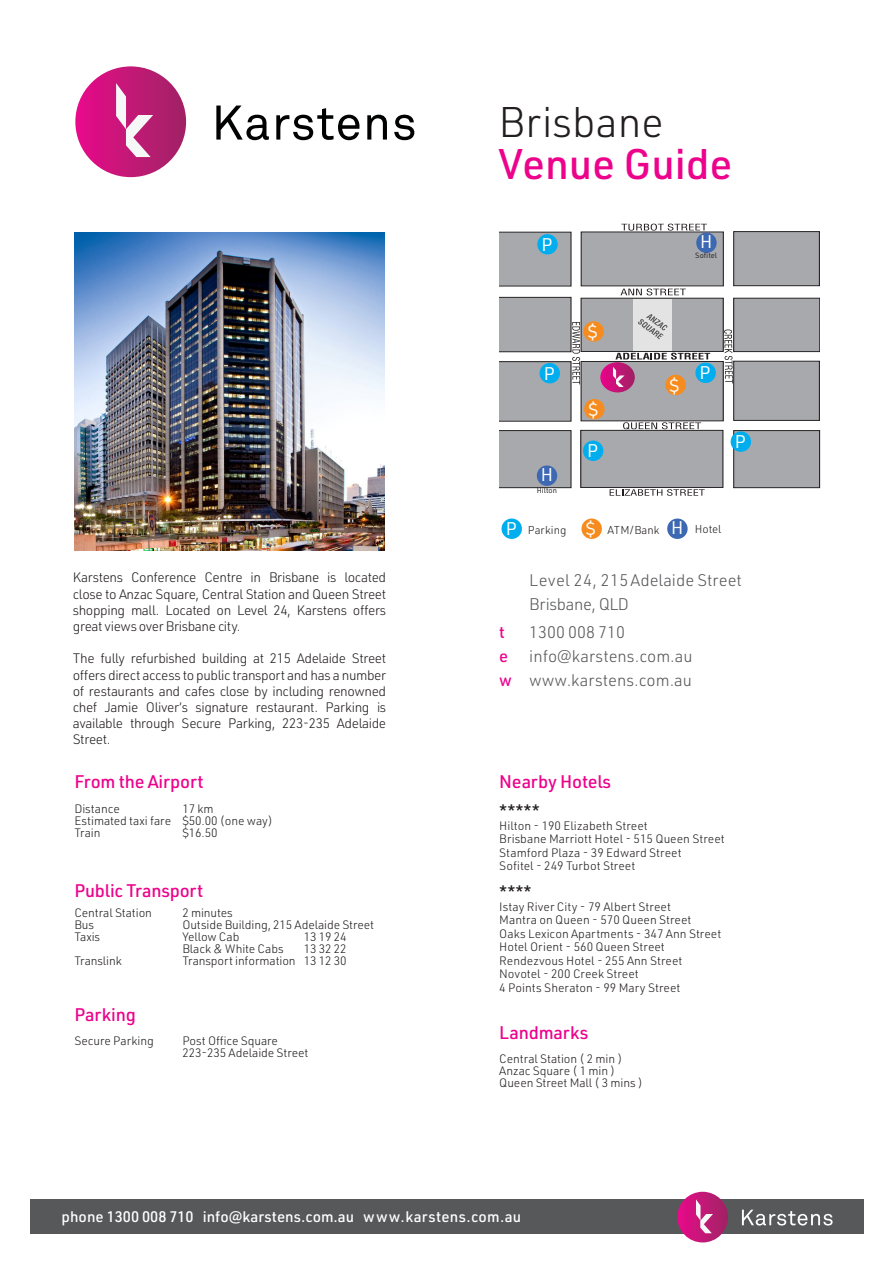
<style>
.page{position:relative;width:893px;height:1263px;background:#fff}
.page>*{position:absolute;margin:0;border:0;box-sizing:border-box;transform-origin:0 0}
.t1{font:500 42px/42px "URWDIN";color:#ed028c}
.t2{font:500 18px "URWDIN";letter-spacing:-.01em;color:#ed028c}
.t3{font:18px "URWDIN";color:#fff}
.t4{font:300 16.5px/24px "URWDIN";color:#57585a}
.t5{font:500 16.5px "URWDIN";color:#ed028c}
.t6{font:500 15px "URWDIN";color:#fff}
.t7{font:500 15px "URWDIN";color:#231f20}
.t8{font:300 13.5px/16.2px "URWDIN";letter-spacing:-.03em;color:#231f20;text-align:justify}
.t9{font:300 12px/12px "URWDIN";color:#231f20}
.t10{font:300 11.25px "URWDIN";color:#231f20}
.t11{font:7.5px "URWDIN";color:#231f20}
.s1{font-weight:300;color:#231f20}
.s2{font-weight:500;color:#ed028c}
</style>
<div class="page">
<div style="left:581px;top:361px;width:142px;height:60px;background:#a8a9ad"></div>
<div style="left:581px;top:361px;width:142px;height:60px;border:1px solid #231f20"></div>
<div style="left:500px;top:232px;width:71px;height:54px;background:#a8a9ad"></div>
<div style="left:581px;top:298px;width:142px;height:53px;background:#a8a9ad"></div>
<div style="left:581px;top:298px;width:142px;height:54px;border:1px solid #231f20"></div>
<div style="left:734px;top:298px;width:86px;height:54px;background:#a8a9ad"></div>
<div style="left:733px;top:298px;width:87px;height:54px;border:1px solid #231f20"></div>
<div style="left:734px;top:361px;width:85px;height:59px;background:#a8a9ad"></div>
<div style="left:733px;top:361px;width:87px;height:60px;border:1px solid #231f20"></div>
<div style="left:734px;top:431px;width:86px;height:57px;background:#a8a9ad"></div>
<div style="left:733px;top:430px;width:87px;height:58px;border:1px solid #231f20"></div>
<div style="left:581px;top:430px;width:142px;height:57px;background:#a8a9ad"></div>
<div style="left:581px;top:430px;width:142px;height:58px;border:1px solid #231f20"></div>
<svg style="left:620px;top:288px;width:66px;height:7px"></svg>
<div style="left:581px;top:232px;width:142px;height:54px;background:#a8a9ad"></div>
<svg style="left:724px;top:329px;width:9px;height:54px"></svg>
<svg style="left:500px;top:297px;width:80px;height:124px;background:#aeafb2"></svg>
<div style="left:734px;top:232px;width:85px;height:54px;background:#a8a9ad"></div>
<div style="left:733px;top:231px;width:87px;height:55px;border:1px solid #231f20"></div>
<svg style="left:500px;top:430px;width:71px;height:58px;background:#a2a3a7"></svg>
<svg style="left:621px;top:224px;width:86px;height:7px"></svg>
<svg style="left:610px;top:489px;width:95px;height:7px"></svg>
<svg style="left:600px;top:353px;width:110px;height:39px"></svg>
<svg style="left:623px;top:422px;width:78px;height:7px"></svg>
<div style="left:634px;top:299px;width:38px;height:52px;background:#e2e3e2"></div>
<svg style="left:638px;top:314px;width:30px;height:25px"></svg>
<div style="left:30px;top:1200px;width:834px;height:34px;background:#57585a"></div>
<div style="left:667px;top:518px;width:21px;height:21px;background:#3d68b2;border-radius:50%"></div>
<div style="left:501px;top:518px;width:21px;height:21px;background:#00aeef;border-radius:50%"></div>
<div style="left:695px;top:363px;width:21px;height:20px;background:#00aeef;border-radius:50%"></div>
<div style="left:540px;top:363px;width:20px;height:20px;background:#00aeef;border-radius:50%"></div>
<div style="left:581px;top:518px;width:21px;height:21px;background:#f68c1f;border-radius:50%"></div>
<div style="left:665px;top:375px;width:21px;height:20px;background:#f68c1f;border-radius:50%"></div>
<div style="left:583px;top:321px;width:21px;height:21px;background:#f68c1f;border-radius:50%"></div>
<div style="left:584px;top:399px;width:21px;height:20px;background:#f68c1f;border-radius:50%"></div>
<div style="left:537px;top:465px;width:20px;height:21px;background:#3d68b2;border-radius:50%"></div>
<div style="left:696px;top:233px;width:21px;height:20px;background:#3d68b2;border-radius:50%"></div>
<div style="left:731px;top:431px;width:20px;height:21px;background:#00aeef;border-radius:50%"></div>
<img style="left:74px;top:233px;width:310px;height:317px">
<div style="left:583px;top:441px;width:20px;height:20px;background:#00aeef;border-radius:50%"></div>
<div style="left:537px;top:234px;width:21px;height:20px;background:#00aeef;border-radius:50%"></div>
<svg style="left:216px;top:106px;width:53px;height:34px"></svg>
<svg style="left:276px;top:108px;width:84px;height:32px"></svg>
<svg style="left:367px;top:115px;width:20px;height:25px"></svg>
<svg style="left:394px;top:115px;width:20px;height:25px"></svg>
<div style="left:75px;top:66px;width:111px;height:111px;background:linear-gradient(to right,#e80f8c,#a02364);border-radius:55px"></div>
<svg style="left:116px;top:83px;width:37px;height:74px"></svg>
<svg style="left:742px;top:1210px;width:91px;height:15px"></svg>
<svg style="left:677px;top:1192px;width:51px;height:50px"></svg>
<svg style="left:696px;top:1199px;width:17px;height:34px"></svg>
<p class="t1" style="left:498px;top:99px;width:236px"><span class="s1">Brisbane<br></span>Venue Guide</p>
<p class="t3" style="left:541px;top:233px;width:12px">P</p>
<p class="t3" style="left:588px;top:320px;width:11px">$</p>
<p class="t3" style="left:700px;top:230px;width:14px">H</p>
<p class="t11" style="left:695px;top:250px;width:23px">Sofitel</p>
<p class="t3" style="left:544px;top:361px;width:12px">P</p>
<p class="t3" style="left:700px;top:361px;width:12px">P</p>
<p class="t3" style="left:670px;top:373px;width:11px">$</p>
<p class="t8" style="left:73px;top:569px;width:315px">Karstens Conference Centre in Brisbane is located close to Anzac Square, Central Station and Queen Street shopping mall. Located on Level 24, Karstens offers great views over Brisbane city.</p>
<p class="t8" style="left:73px;top:650px;width:315px">The fully refurbished building at 215 Adelaide Street offers direct access to public transport and has a number of restaurants and cafes close by including renowned chef Jamie Oliver’s signature restaurant. Parking is available through Secure Parking, 223-235 Adelaide Street.</p>
<p class="t2" style="left:74px;top:769px;width:131px">From the Airport</p>
<p class="t9" style="left:74px;top:803px;width:47px">Distance</p>
<p class="t9" style="left:182px;top:803px;width:33px">17 km</p>
<p class="t9" style="left:74px;top:815px;width:200px">Estimated taxi fare $50.00 (one way)</p>
<p class="t9" style="left:74px;top:827px;width:28px">Train</p>
<p class="t9" style="left:182px;top:827px;width:37px">$16.50</p>
<p class="t2" style="left:74px;top:878px;width:130px">Public Transport</p>
<p class="t9" style="left:74px;top:906px;width:79px">Central Station</p>
<p class="t9" style="left:182px;top:906px;width:52px">2 minutes</p>
<p class="t9" style="left:74px;top:918px;width:21px">Bus</p>
<p class="t9" style="left:182px;top:918px;width:193px">Outside Building, 215 Adelaide Street</p>
<p class="t9" style="left:74px;top:930px;width:27px">Taxis</p>
<p class="t9" style="left:182px;top:930px;width:59px">Yellow Cab</p>
<p class="t9" style="left:304px;top:930px;width:44px">13 19 24</p>
<p class="t9" style="left:182px;top:942px;width:103px">Black &amp; White Cabs</p>
<p class="t9" style="left:304px;top:942px;width:44px">13 32 22</p>
<p class="t9" style="left:74px;top:954px;width:49px">Translink</p>
<p class="t9" style="left:182px;top:954px;width:166px">Transport information 13 12 30</p>
<p class="t2" style="left:74px;top:1003px;width:63px">Parking</p>
<p class="t9" style="left:74px;top:1034px;width:81px">Secure Parking</p>
<p class="t9" style="left:182px;top:1034px;width:128px">Post Office Square<br>223-235 Adelaide Street</p>
<p class="t3" style="left:506px;top:517px;width:12px">P</p>
<p class="t3" style="left:541px;top:463px;width:14px">H</p>
<p class="t11" style="left:537px;top:485px;width:22px">Hilton</p>
<p class="t3" style="left:588px;top:397px;width:11px">$</p>
<p class="t3" style="left:587px;top:439px;width:12px">P</p>
<p class="t3" style="left:735px;top:430px;width:12px">P</p>
<p class="t3" style="left:586px;top:517px;width:11px">$</p>
<p class="t3" style="left:671px;top:516px;width:14px">H</p>
<p class="t4" style="left:529px;top:568px;width:214px">Level 24, 215 Adelaide Street<br>Brisbane, QLD</p>
<p class="t10" style="left:528px;top:523px;width:40px">Parking</p>
<p class="t10" style="left:608px;top:523px;width:53px">ATM/Bank</p>
<p class="t10" style="left:695px;top:521px;width:28px">Hotel</p>
<p class="t5" style="left:499px;top:621px;width:7px">t</p>
<p class="t4" style="left:529px;top:620px;width:97px">1300 008 710</p>
<p class="t5" style="left:499px;top:645px;width:11px">e</p>
<p class="t4" style="left:529px;top:644px;width:165px">info@karstens.com.au</p>
<p class="t4" style="left:499px;top:668px;width:194px"><span class="s2">w</span> www.karstens.com.au</p>
<p class="t2" style="left:499px;top:769px;width:113px">Nearby Hotels</p>
<p class="t7" style="left:499px;top:801px;width:42px">*****</p>
<p class="t9" style="left:499px;top:819px;width:150px">Hilton - 190 Elizabeth Street</p>
<p class="t9" style="left:499px;top:833px;width:227px">Brisbane Marriott Hotel - 515 Queen Street</p>
<p class="t9" style="left:499px;top:846px;width:184px">Stamford Plaza - 39 Edward Street</p>
<p class="t9" style="left:499px;top:860px;width:138px">Sofitel - 249 Turbot Street</p>
<p class="t7" style="left:499px;top:882px;width:34px">****</p>
<p class="t9" style="left:499px;top:900px;width:173px">Istay River City - 79 Albert Street</p>
<p class="t9" style="left:499px;top:914px;width:194px">Mantra on Queen - 570 Queen Street</p>
<p class="t9" style="left:499px;top:927px;width:224px">Oaks Lexicon Apartments - 347 Ann Street</p>
<p class="t9" style="left:499px;top:941px;width:167px">Hotel Orient - 560 Queen Street</p>
<p class="t9" style="left:499px;top:954px;width:185px">Rendezvous Hotel - 255 Ann Street</p>
<p class="t9" style="left:499px;top:968px;width:141px">Novotel - 200 Creek Street</p>
<p class="t9" style="left:499px;top:981px;width:183px">4 Points Sheraton - 99 Mary Street</p>
<p class="t2" style="left:499px;top:1021px;width:91px">Landmarks</p>
<p class="t9" style="left:499px;top:1052px;width:125px">Central Station ( 2 min )</p>
<p class="t9" style="left:499px;top:1064px;width:118px">Anzac Square ( 1 min )</p>
<p class="t9" style="left:499px;top:1076px;width:145px">Queen Street Mall ( 3 mins )</p>
<p class="t6" style="left:62px;top:1207px;width:461px">phone 1300 008 710 info@karstens.com.au www.karstens.com.au</p>
</div>
